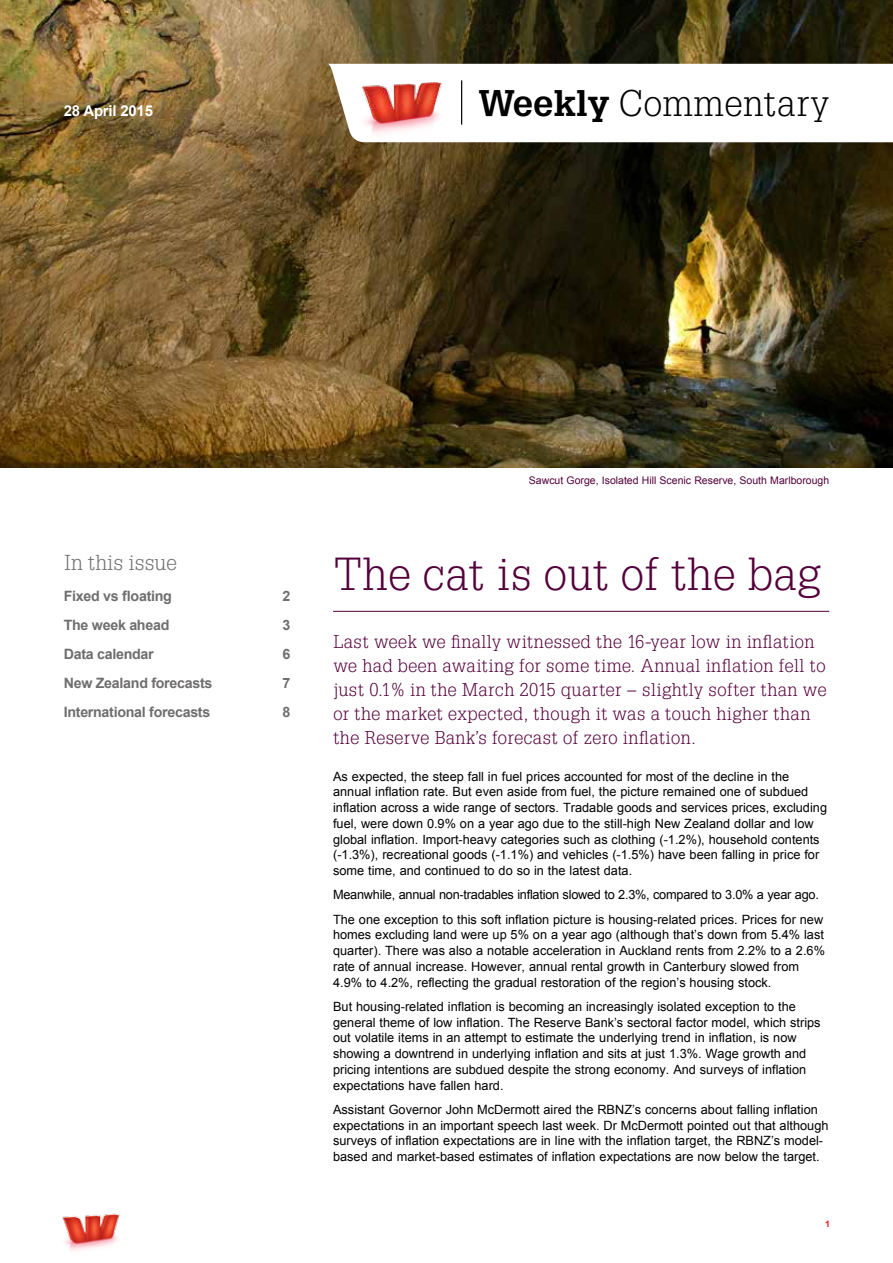
<style>
.page{position:relative;width:893px;height:1263px;background:#fff}
.page>*{position:absolute;margin:0;border:0;box-sizing:border-box;transform-origin:0 0}
.t1{font:45px "Westpac Helpa";letter-spacing:-.02em;color:#54003b}
.t2{font:36px "Westpac Helpa";letter-spacing:-.015em;color:#000}
.t3{font:21px "Westpac Helpa";letter-spacing:-.03em;color:#6f6d6d}
.t4{font:18px/24px "Westpac Helpa";letter-spacing:-.01em;color:#54003b}
.t5{font:700 15px "Arial";letter-spacing:-.015em;color:#fff}
.t6{font:700 14.25px "Arial";letter-spacing:-.02em;color:#6f6d6d}
.t7{font:12.75px/15.8px "Arial";color:#000}
.t8{font:10.5px "Arial";color:#54003b}
.t9{font:700 9px "Arial";color:#ed1d24}
.s1{font-weight:700}
</style>
<div class="page">
<img style="left:0;top:0;width:893px;height:468px">
<hr style="left:333px;top:611px;width:496px;height:1px;background:#54003b">
<svg style="left:328px;top:64px;width:565px;height:78px"></svg>
<img style="left:344px;top:71px;width:118px;height:71px">
<hr style="left:461px;top:80px;width:1px;height:45px;background:#000">
<img style="left:62px;top:1213px;width:58px;height:38px">
<p class="t5" style="left:64px;top:100px;width:91px">28 April 2015</p>
<h2 class="t2" style="left:478px;top:81px;width:353px"><span class="s1">Weekly</span> Commentary</h2>
<h3 class="t3" style="left:64px;top:550px;width:115px">In this issue</h3>
<p class="t6" style="left:64px;top:586px;width:110px">Fixed vs floating</p>
<p class="t6" style="left:282px;top:586px;width:9px">2</p>
<p class="t6" style="left:64px;top:615px;width:107px">The week ahead</p>
<p class="t6" style="left:282px;top:615px;width:9px">3</p>
<p class="t6" style="left:64px;top:644px;width:92px">Data calendar</p>
<p class="t6" style="left:282px;top:644px;width:9px">6</p>
<p class="t6" style="left:64px;top:673px;width:150px">New Zealand forecasts</p>
<p class="t6" style="left:282px;top:673px;width:9px">7</p>
<p class="t6" style="left:64px;top:702px;width:148px">International forecasts</p>
<p class="t6" style="left:282px;top:702px;width:9px">8</p>
<p class="t8" style="left:529px;top:473px;width:302px">Sawcut Gorge, Isolated Hill Scenic Reserve, South Marlborough</p>
<h1 class="t1" style="left:333px;top:546px;width:490px">The cat is out of the bag</h1>
<p class="t4" style="left:333px;top:629px;width:495px">Last week we finally witnessed the 16-year low in inflation we had been awaiting for some time. Annual inflation fell to just 0.1% in the March 2015 quarter – slightly softer than we or the market expected, though it was a touch higher than the Reserve Bank’s forecast of zero inflation.</p>
<p class="t7" style="left:333px;top:768px;width:495px">As expected, the steep fall in fuel prices accounted for most of the decline in the annual inflation rate. But even aside from fuel, the picture remained one of subdued inflation across a wide range of sectors. Tradable goods and services prices, excluding fuel, were down 0.9% on a year ago due to the still-high New Zealand dollar and low global inflation. Import-heavy categories such as clothing (-1.2%), household contents (-1.3%), recreational goods (-1.1%) and vehicles (-1.5%) have been falling in price for some time, and continued to do so in the latest data.</p>
<p class="t7" style="left:333px;top:883px;width:492px;line-height:24.3px">Meanwhile, annual non-tradables inflation slowed to 2.3%, compared to 3.0% a year ago.<br>The one exception to this soft inflation picture is housing-related prices. Prices for new</p>
<p class="t7" style="left:333px;top:927px;width:493px">homes excluding land were up 5% on a year ago (although that’s down from 5.4% last quarter). There was also a notable acceleration in Auckland rents from 2.2% to a 2.6% rate of annual increase. However, annual rental growth in Canterbury slowed from 4.9% to 4.2%, reflecting the gradual restoration of the region’s housing stock.</p>
<p class="t7" style="left:333px;top:999px;width:489px">But housing-related inflation is becoming an increasingly isolated exception to the general theme of low inflation. The Reserve Bank’s sectoral factor model, which strips out volatile items in an attempt to estimate the underlying trend in inflation, is now showing a downtrend in underlying inflation and sits at just 1.3%. Wage growth and pricing intentions are subdued despite the strong economy. And surveys of inflation expectations have fallen hard.</p>
<p class="t7" style="left:333px;top:1102px;width:497px">Assistant Governor John McDermott aired the RBNZ’s concerns about falling inflation expectations in an important speech last week. Dr McDermott pointed out that although surveys of inflation expectations are in line with the inflation target, the RBNZ’s model&shy;based and market-based estimates of inflation expectations are now below the target.</p>
<p class="t9" style="left:825px;top:1218px;width:7px">1</p>
</div>
